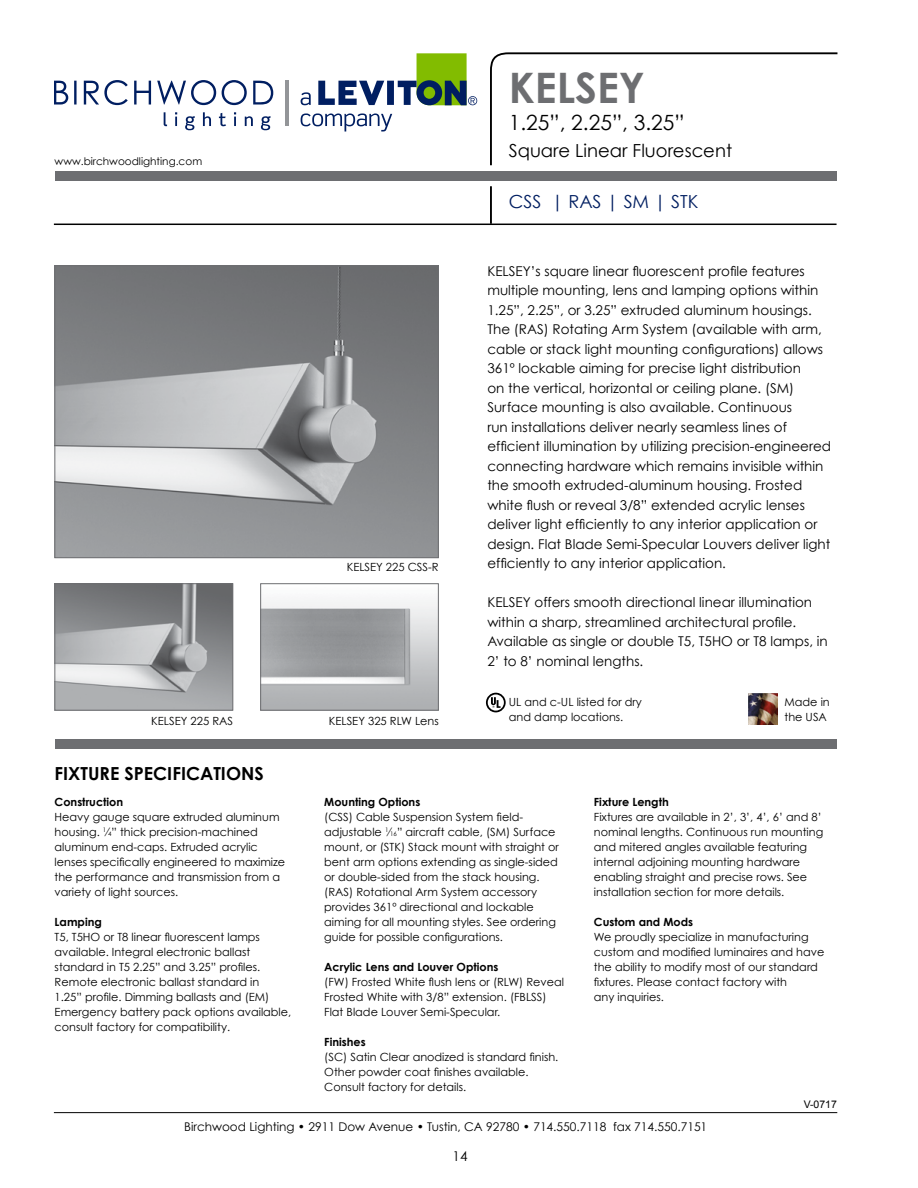
<style>
.page{position:relative;width:918px;height:1188px;background:#fff}
.page>*{position:absolute;margin:0;border:0;box-sizing:border-box;transform-origin:0 0}
.t1{font:700 42px "Century Gothic";color:#6d6e71}
.t2{font:21px "Century Gothic";color:#000}
.t3{font:18px "Century Gothic";color:#000}
.t4{font:700 18px "Century Gothic";color:#000}
.t5{font:18px "Century Gothic";color:#001e61}
.t6{font:13.5px/19.5px "Century Gothic";color:#000}
.t7{font:12px "Century Gothic";color:#000}
.t8{font:11.25px/15px "Century Gothic";color:#000}
.t9{font:700 11.25px "Century Gothic";color:#000}
.t10{font:10.5px "Century Gothic";color:#000}
.t11{font:10.5px "Arial";color:#000}
.s1{font-size:6.15px}
</style>
<div class="page">
<hr style="left:54px;top:1112px;width:783px;height:1px;background:#000">
<svg style="left:301px;top:53px;width:176px;height:79px"></svg>
<hr style="left:285px;top:81px;width:3px;height:45px;background:#939598">
<svg style="left:54px;top:80px;width:219px;height:50px"></svg>
<div style="left:55px;top:172px;width:782px;height:9px;background:#6d6e71"></div>
<svg style="left:489px;top:52px;width:349px;height:172px"></svg>
<hr style="left:54px;top:224px;width:783px;height:1px;background:#000">
<div style="left:55px;top:739px;width:782px;height:10px;background:#6d6e71"></div>
<svg style="left:486px;top:693px;width:20px;height:19px"></svg>
<img style="left:749px;top:693px;width:29px;height:32px">
<img style="left:56px;top:267px;width:381px;height:289px">
<div style="left:54px;top:265px;width:385px;height:293px;border:1px solid #6d6e71"></div>
<img style="left:56px;top:585px;width:175px;height:124px">
<div style="left:54px;top:583px;width:179px;height:128px;border:1px solid #6d6e71"></div>
<img style="left:262px;top:600px;width:175px;height:109px">
<div style="left:260px;top:583px;width:179px;height:128px;border:1px solid #6d6e71"></div>
<p class="t10" style="left:55px;top:155px;width:149px">www.birchwoodlighting.com</p>
<h1 class="t1" style="left:509px;top:61px;width:138px">KELSEY</h1>
<h2 class="t2" style="left:509px;top:109px;width:177px">1.25”, 2.25”, 3.25”</h2>
<h3 class="t3" style="left:509px;top:139px;width:225px">Square Linear Fluorescent</h3>
<h3 class="t5" style="left:509px;top:190px;width:191px">CSS | RAS | SM | STK</h3>
<p class="t6" style="left:487px;top:261px;width:345px">KELSEY’s square linear fluorescent profile features multiple mounting, lens and lamping options within 1.25”, 2.25”, or 3.25” extruded aluminum housings.<br>The (RAS) Rotating Arm System (available with arm, cable or stack light mounting configurations) allows 361º lockable aiming for precise light distribution<br>on the vertical, horizontal or ceiling plane. (SM)<br>Surface mounting is also available. Continuous<br>run installations deliver nearly seamless lines of efficient illumination by utilizing precision-engineered connecting hardware which remains invisible within the smooth extruded-aluminum housing. Frosted white flush or reveal 3/8” extended acrylic lenses deliver light efficiently to any interior application or design. Flat Blade Semi-Specular Louvers deliver light efficiently to any interior application.</p>
<p class="t6" style="left:487px;top:592px;width:342px">KELSEY offers smooth directional linear illumination within a sharp, streamlined architectural profile.<br>Available as single or double T5, T5HO or T8 lamps, in 2’ to 8’ nominal lengths.</p>
<p class="t8" style="left:509px;top:694px;width:135px">UL and c-UL listed for dry and damp locations.</p>
<p class="t8" style="left:347px;top:560px;width:94px">KELSEY 225 CSS-R</p>
<p class="t8" style="left:785px;top:694px;width:47px">Made in</p>
<p class="t8" style="left:151px;top:713px;width:83px">KELSEY 225 RAS</p>
<p class="t8" style="left:785px;top:709px;width:44px">the USA</p>
<p class="t8" style="left:329px;top:713px;width:112px">KELSEY 325 RLW Lens</p>
<h3 class="t4" style="left:55px;top:762px;width:211px">FIXTURE SPECIFICATIONS</h3>
<p class="t9" style="left:55px;top:795px;width:70px">Construction</p>
<p class="t8" style="left:55px;top:809px;width:232px">Heavy gauge square extruded aluminum housing. <sup>1</sup>⁄<span class="s1">4</span>” thick precision-machined aluminum end-caps. Extruded acrylic lenses specifically engineered to maximize the performance and transmission from a variety of light sources.</p>
<p class="t9" style="left:55px;top:915px;width:49px">Lamping</p>
<p class="t8" style="left:55px;top:929px;width:238px">T5, T5HO or T8 linear fluorescent lamps available. Integral electronic ballast standard in T5 2.25” and 3.25” profiles.<br>Remote electronic ballast standard in<br>1.25” profile. Dimming ballasts and (EM)<br>Emergency battery pack options available, consult factory for compatibility.</p>
<p class="t9" style="left:324px;top:795px;width:98px">Mounting Options</p>
<p class="t8" style="left:324px;top:809px;width:236px">(CSS) Cable Suspension System field&shy;adjustable <sup>1</sup>⁄<span class="s1">16</span>” aircraft cable, (SM) Surface mount, or (STK) Stack mount with straight or bent arm options extending as single-sided or double-sided from the stack housing. (RAS) Rotational Arm System accessory provides 361º directional and lockable aiming for all mounting styles. See ordering guide for possible configurations.</p>
<p class="t9" style="left:324px;top:960px;width:176px">Acrylic Lens and Louver Options</p>
<p class="t8" style="left:324px;top:974px;width:241px">(FW) Frosted White flush lens or (RLW) Reveal<br>Frosted White with 3/8” extension. (FBLSS)<br>Flat Blade Louver Semi-Specular.</p>
<p class="t9" style="left:324px;top:1035px;width:43px">Finishes</p>
<p class="t8" style="left:324px;top:1049px;width:236px">(SC) Satin Clear anodized is standard finish.<br>Other powder coat finishes available.<br>Consult factory for details.</p>
<p class="t9" style="left:594px;top:795px;width:76px">Fixture Length</p>
<p class="t8" style="left:594px;top:809px;width:231px">Fixtures are available in 2’, 3’, 4’, 6’ and 8’ nominal lengths. Continuous run mounting and mitered angles available featuring internal adjoining mounting hardware enabling straight and precise rows. See installation section for more details.</p>
<p class="t9" style="left:594px;top:915px;width:101px">Custom and Mods</p>
<p class="t8" style="left:594px;top:929px;width:232px">We proudly specialize in manufacturing custom and modified luminaires and have the ability to modify most of our standard fixtures. Please contact factory with<br>any inquiries.</p>
<p class="t11" style="left:804px;top:1098px;width:35px">V-0717</p>
<p class="t7" style="left:184px;top:1119px;width:525px">Birchwood Lighting • 2911 Dow Avenue • Tustin, CA 92780 • 714.550.7118 fax 714.550.7151</p>
<p class="t6" style="left:453px;top:1147px;width:16px">14</p>
</div>
